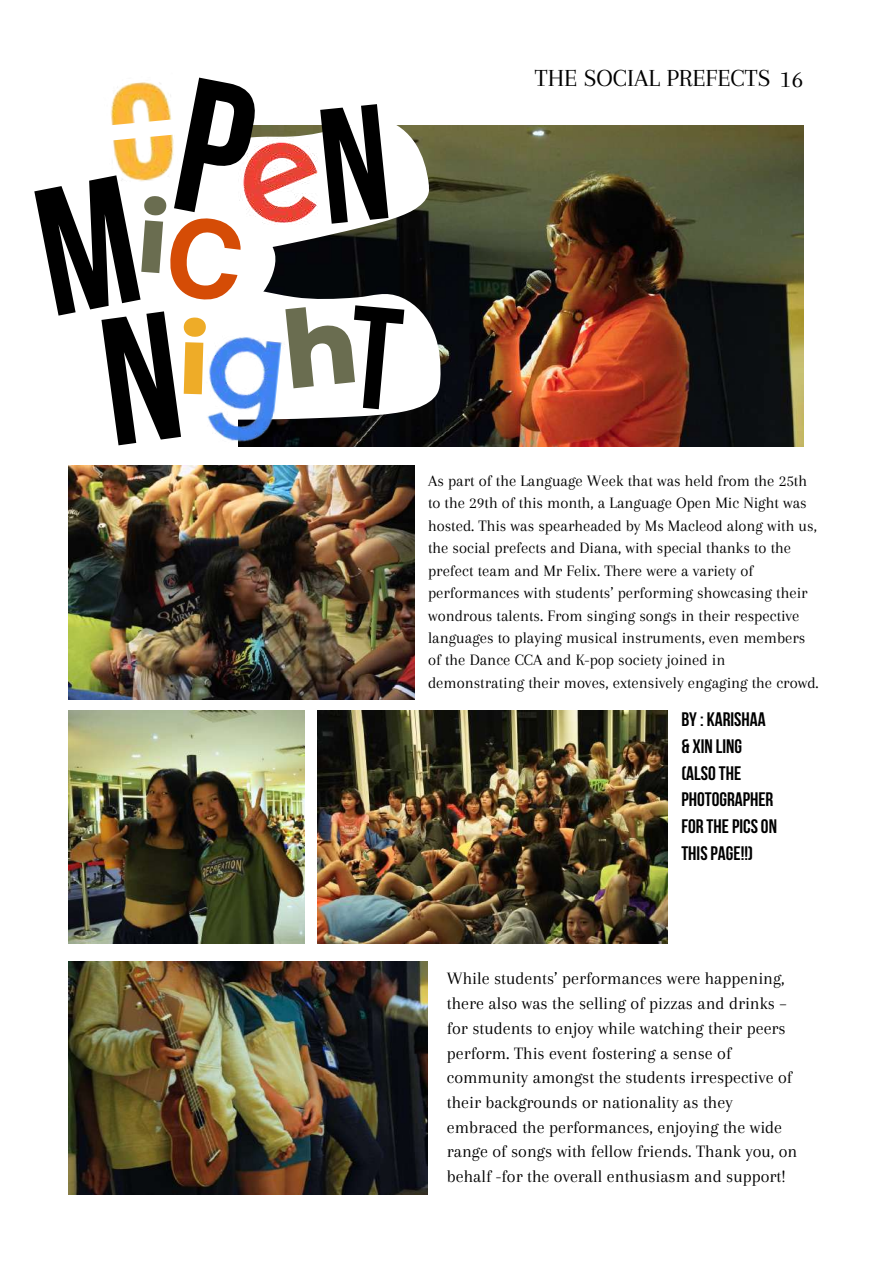
<style>
.page{position:relative;width:893px;height:1264px;background:#fff}
.page>*{position:absolute;margin:0;border:0;box-sizing:border-box;transform-origin:0 0}
.t1{font:25.5px "Arapey";color:#000}
.t2{font:700 19.5px/27px "Bebas Neue";color:#000}
.t3{font:18px/24.8px "Arapey";color:#000}
.t4{font:16.5px/22.5px "Arapey";color:#000}
</style>
<div class="page">
<img style="left:68px;top:465px;width:347px;height:234px">
<img style="left:69px;top:961px;width:358px;height:232px">
<img style="left:276px;top:125px;width:527px;height:321px">
<img style="left:68px;top:710px;width:236px;height:233px">
<img style="left:318px;top:710px;width:349px;height:233px">
<svg style="left:263px;top:286px;width:178px;height:148px"></svg>
<svg style="left:267px;top:125px;width:171px;height:160px;fill:#090a0b"></svg>
<img style="left:260px;top:125px;width:71px;height:108px">
<img style="left:238px;top:320px;width:51px;height:127px">
<svg style="left:320px;top:125px;width:68px;height:99px"></svg>
<svg style="left:110px;top:82px;width:150px;height:363px"></svg>
<svg style="left:285px;top:302px;width:119px;height:109px"></svg>
<h1 class="t1" style="left:535px;top:63px;width:270px">THE SOCIAL PREFECTS 16</h1>
<p class="t4" style="left:428px;top:469px;width:392px">As part of the Language Week that was held from the 25th to the 29th of this month, a Language Open Mic Night was hosted. This was spearheaded by Ms Macleod along with us, the social prefects and Diana, with special thanks to the prefect team and Mr Felix. There were a variety of performances with students’ performing showcasing their wondrous talents. From singing songs in their respective languages to playing musical instruments, even members of the Dance CCA and K-pop society joined in demonstrating their moves, extensively engaging the crowd.</p>
<p class="t2" style="left:681px;top:707px;width:97px">BY: KARISHAA &amp; XIN LING (ALSOTHE<br>PHOTOGRAPHER<br>FOR THEPICSON<br>THISPAGE!!)</p>
<p class="t3" style="left:447px;top:966px;width:352px">While students’ performances were happening, there also was the selling of pizzas and drinks – for students to enjoy while watching their peers perform. This event fostering a sense of community amongst the students irrespective of their backgrounds or nationality as they embraced the performances, enjoying the wide range of songs with fellow friends. Thank you, on behalf -for the overall enthusiasm and support!</p>
</div>
